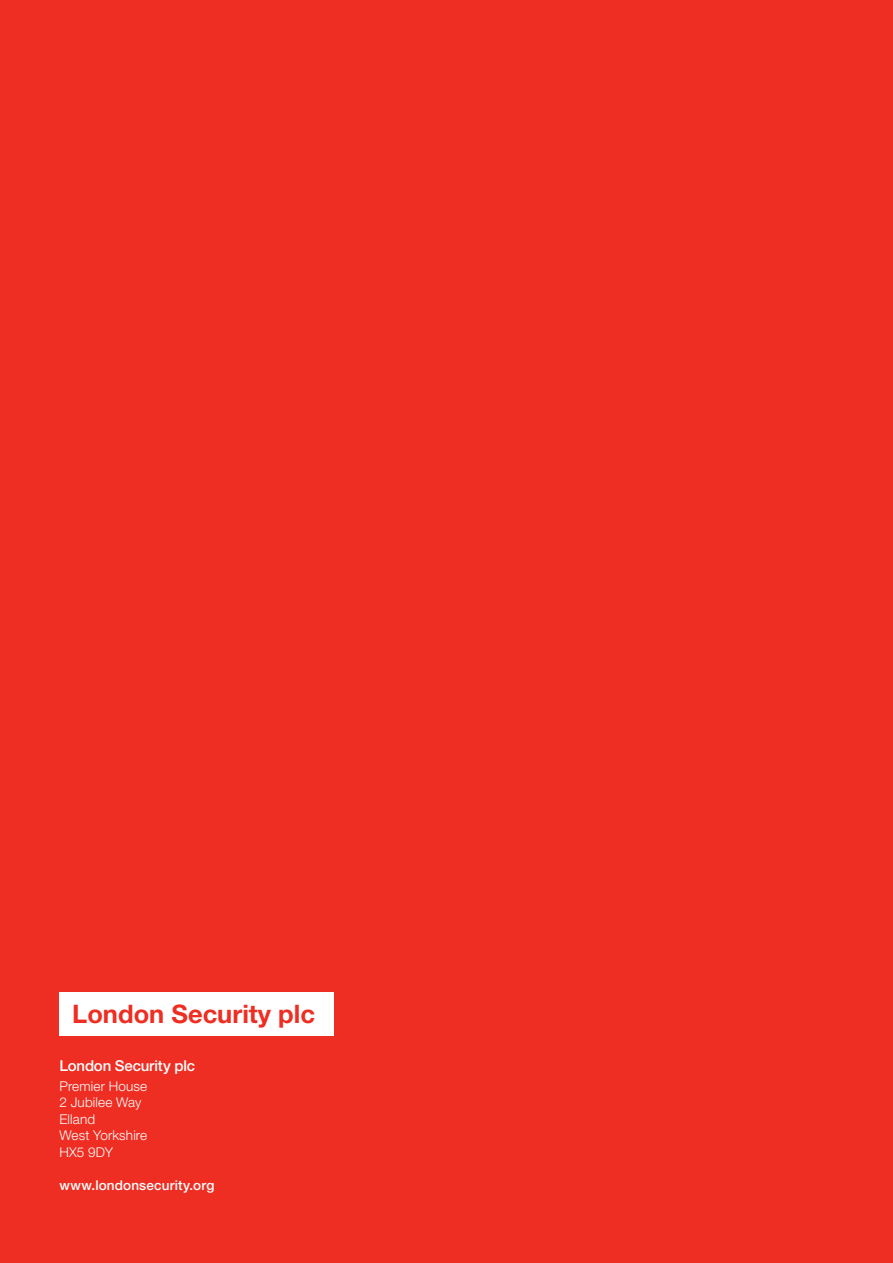
<style>
.page{position:relative;width:893px;height:1263px;background:#ee2e22}
.page>*{position:absolute;margin:0;border:0;box-sizing:border-box;transform-origin:0 0}
.t1{font:700 25.5px "Helvetica Neue LT Std";color:#ee2e22}
.t2{font:500 15px "Helvetica Neue LT Std";letter-spacing:-.015em;color:#fff}
.t3{font:300 13.5px/16.5px "Helvetica Neue LT Std";letter-spacing:.01em;color:#fff}
.t4{font:500 13.5px "Helvetica Neue LT Std";letter-spacing:.01em;color:#fff}
</style>
<div class="page">
<div style="left:60px;top:992px;width:274px;height:44px;background:#fff"></div>
<p class="t1" style="left:72px;top:998px;width:244px">London Security plc</p>
<p class="t2" style="left:60px;top:1057px;width:137px">London Security plc</p>
<p class="t3" style="left:60px;top:1077px;width:89px">Premier House<br>2 Jubilee Way<br>Elland<br>West Yorkshire<br>HX5 9DY</p>
<p class="t4" style="left:60px;top:1177px;width:156px">www.londonsecurity.org</p>
</div>
